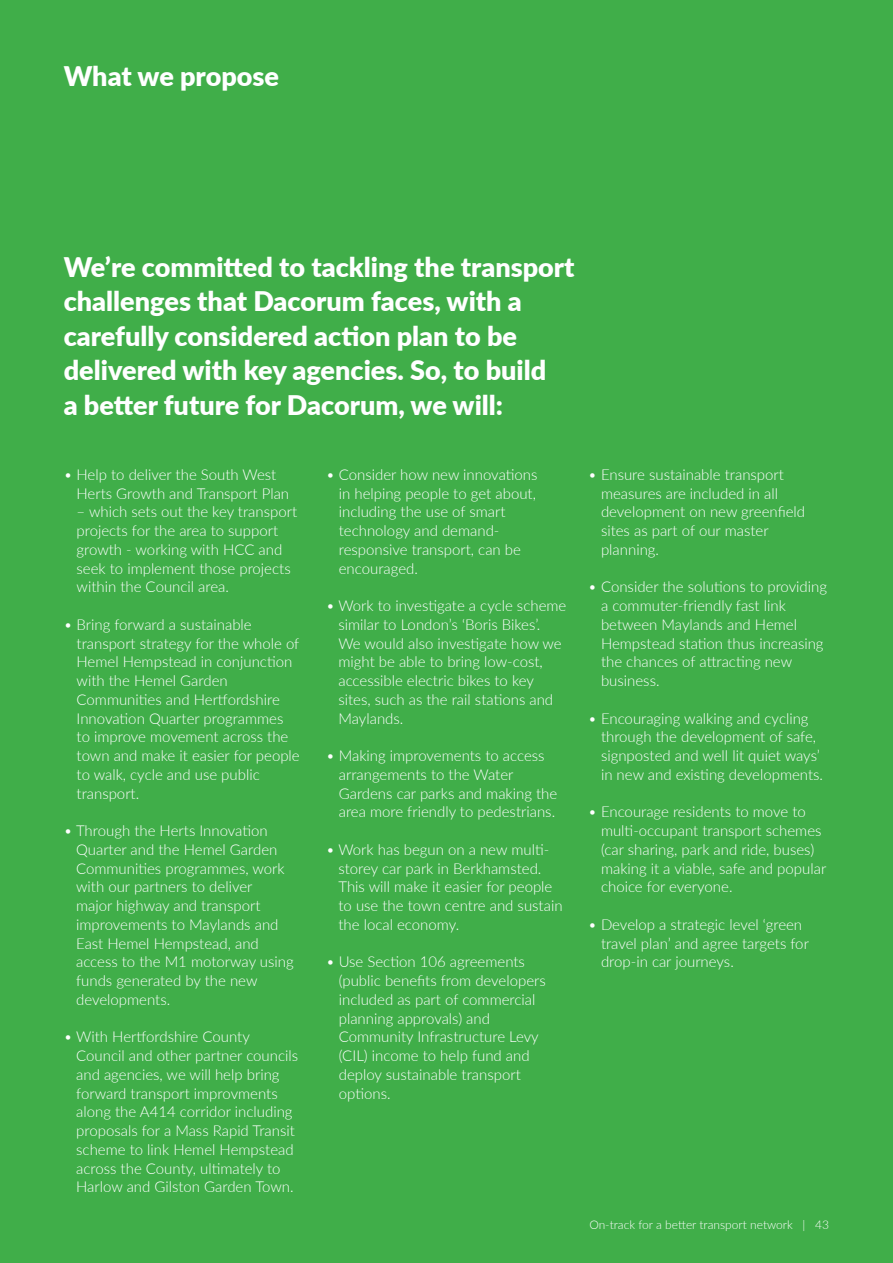
<style>
.page{position:relative;width:893px;height:1263px;background:#40ae49}
.page>*{position:absolute;margin:0;border:0;box-sizing:border-box;transform-origin:0 0}
.t1{font:900 27px/34.5px "Lato";color:#fff}
.t2{font:300 15px/18.8px "Lato";color:#fff}
.t3{font:300 12px "Lato";color:#fff}
</style>
<div class="page">
<p class="t1" style="left:64px;top:57px;width:217px">What we propose</p>
<p class="t1" style="left:64px;top:249px;width:512px">We’re committed to tackling the transport challenges that Dacorum faces, with a carefully considered action plan to be delivered with key agencies. So, to build<br>a better future for Dacorum, we will:</p>
<p class="t2" style="left:77px;top:464px;width:214px;text-indent:-13px">• Help to deliver the South West<br>Herts Growth and Transport Plan</p>
<p class="t2" style="left:77px;top:502px;width:222px">– which sets out the key transport projects for the area to support growth - working with HCC and seek to implement those projects within the Council area.</p>
<p class="t2" style="left:77px;top:614px;width:225px;text-indent:-13px">• Bring forward a sustainable transport strategy for the whole of<br>Hemel Hempstead in conjunction with the Hemel Garden<br>Communities and Hertfordshire<br>Innovation Quarter programmes to improve movement across the town and make it easier for people to walk, cycle and use public transport.</p>
<p class="t2" style="left:76px;top:821px;width:219px;text-indent:-12px">• Through the Herts Innovation<br>Quarter and the Hemel Garden<br>Communities programmes, work with our partners to deliver<br>major highway and transport improvements to Maylands and<br>East Hemel Hempstead, and access to the M1 motorway using funds generated by the new developments.</p>
<p class="t2" style="left:76px;top:1027px;width:223px;text-indent:-12px">• With Hertfordshire County<br>Council and other partner councils and agencies, we will help bring forward transport improvments along the A414 corridor including proposals for a Mass Rapid Transit scheme to link Hemel Hempstead across the County, ultimately to<br>Harlow and Gilston Garden Town.</p>
<p class="t2" style="left:339px;top:464px;width:200px;text-indent:-13px">• Consider how new innovations in helping people to get about, including the use of smart technology and demand&shy;responsive transport, can be encouraged.</p>
<p class="t2" style="left:338px;top:596px;width:229px;text-indent:-12px">• Work to investigate a cycle scheme similar to London’s ‘Boris Bikes’.<br>We would also investigate how we might be able to bring low-cost, accessible electric bikes to key sites, such as the rail stations and<br>Maylands.</p>
<p class="t2" style="left:339px;top:746px;width:220px;text-indent:-13px">• Making improvements to access arrangements to the Water<br>Gardens car parks and making the area more friendly to pedestrians.</p>
<p class="t2" style="left:338px;top:839px;width:226px;text-indent:-12px">• Work has begun on a new multi&shy;storey car park in Berkhamsted.<br>This will make it easier for people to use the town centre and sustain the local economy.</p>
<p class="t2" style="left:339px;top:952px;width:209px;text-indent:-13px">• Use Section 106 agreements (public benefits from developers included as part of commercial planning approvals) and<br>Community Infrastructure Levy (CIL) income to help fund and deploy sustainable transport options.</p>
<p class="t2" style="left:601px;top:464px;width:206px;text-indent:-13px">• Ensure sustainable transport measures are included in all development on new greenfield sites as part of our master planning.</p>
<p class="t2" style="left:601px;top:577px;width:228px;text-indent:-13px">• Consider the solutions to providing a commuter-friendly fast link between Maylands and Hemel<br>Hempstead station thus increasing the chances of attracting new business.</p>
<p class="t2" style="left:601px;top:708px;width:224px;text-indent:-13px">• Encouraging walking and cycling through the development of safe, signposted and well lit quiet ways’ in new and existing developments.</p>
<p class="t2" style="left:601px;top:802px;width:227px;text-indent:-13px">• Encourage residents to move to multi-occupant transport schemes (car sharing, park and ride, buses) making it a viable, safe and popular choice for everyone.</p>
<p class="t2" style="left:601px;top:914px;width:209px;text-indent:-13px">• Develop a strategic level ‘green travel plan’ and agree targets for drop-in car journeys.</p>
<p class="t3" style="left:589px;top:1216px;width:241px">On-track for a better transport network | 43</p>
</div>
